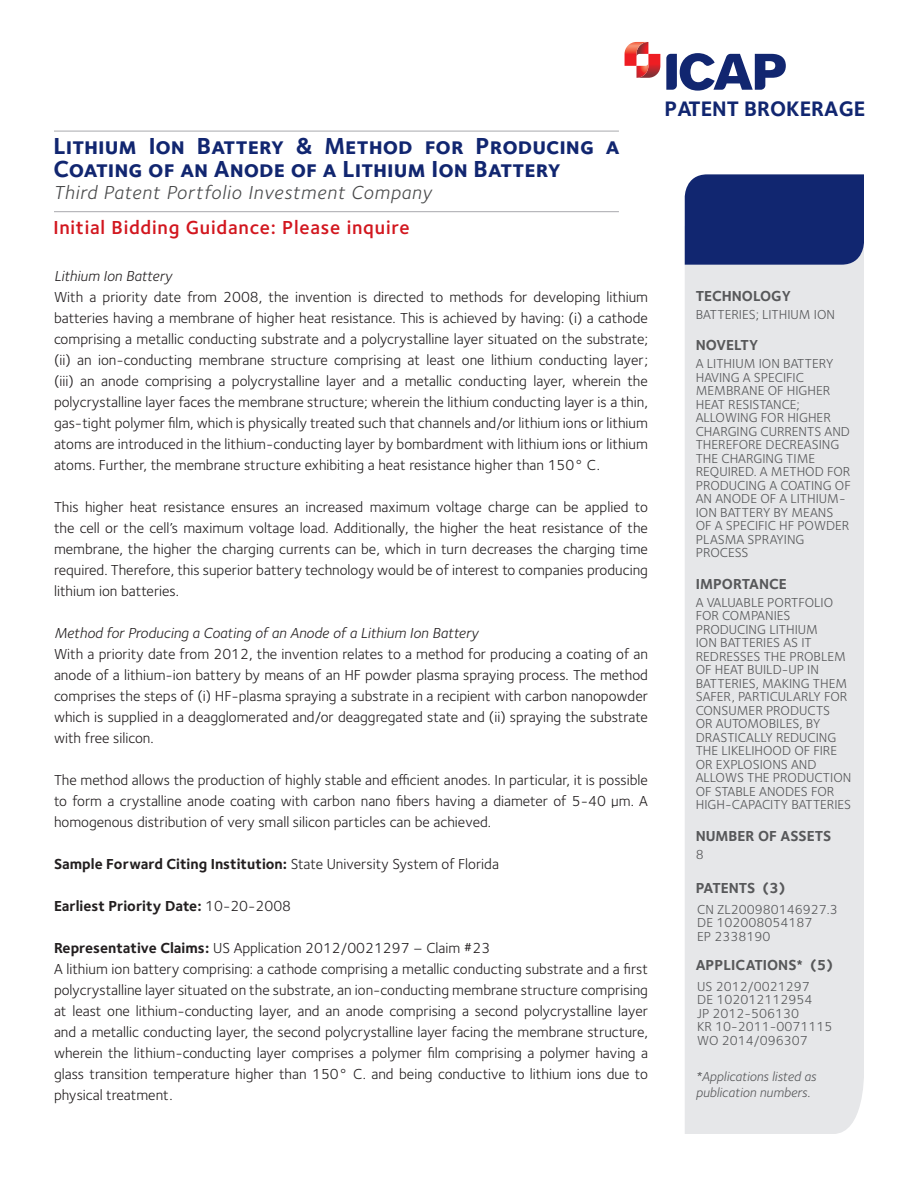
<style>
.page{position:relative;width:918px;height:1188px;background:#fff}
.page>*{position:absolute;margin:0;border:0;box-sizing:border-box;transform-origin:0 0}
.t1{font:700 24px/22.5px "Foundry Sterling";color:#112670}
.t2{font:700 21.75px "Foundry Sterling";color:#112670}
.t3{font:italic 19.5px "Foundry Sterling";letter-spacing:.04em;color:#494a4b}
.t4{font:600 19.5px "Foundry Sterling";letter-spacing:.04em;color:#d2161e}
.t5{font:15px/21px "Foundry Sterling";color:#231f20;text-align:justify}
.t6{font:700 15px "Foundry Sterling";color:#231f20}
.t7{font:italic 15px "Foundry Sterling";color:#231f20}
.Asset_Header{font:700 15px "Foundry Sterling";color:#57585a}
.Asset_text{font:700 15px "Foundry Sterling";color:#57585a}
.Asset_text-2{font:13.5px/13.5px "Foundry Sterling";color:#57585a}
.Asset_text-3{font:italic 13.5px "Foundry Sterling";color:#57585a}
.s1{font-weight:400}
.s2{font-weight:700}
</style>
<div class="page">
<div style="left:684px;top:225px;width:180px;height:909px;background:#e6e7e9"></div>
<div style="left:685px;top:174px;width:179px;height:91px;background:#112670"></div>
<hr style="left:54px;top:211px;width:565px;height:1px;background:#a8a9ad">
<hr style="left:54px;top:131px;width:565px;height:1px;background:#a8a9ad">
<svg style="left:625px;top:42px;width:35px;height:36px"></svg>
<svg style="left:666px;top:53px;width:120px;height:38px"></svg>
<p class="t1" style="left:53px;top:136px;width:568px">Lithium Ion Battery &amp; Method for Producing a<br>Coating of an Anode of a Lithium Ion Battery</p>
<p class="t3" style="left:53px;top:182px;width:380px">Third Patent Portfolio Investment Company</p>
<p class="t4" style="left:53px;top:216px;width:358px">Initial Bidding Guidance: Please inquire</p>
<p class="t7" style="left:54px;top:267px;width:120px">Lithium Ion Battery</p>
<p class="t5" style="left:54px;top:286px;width:596px">With a priority date from 2008, the invention is directed to methods for developing lithium batteries having a membrane of higher heat resistance. This is achieved by having: (i) a cathode comprising a metallic conducting substrate and a polycrystalline layer situated on the substrate; (ii) an ion-conducting membrane structure comprising at least one lithium conducting layer; (iii) an anode comprising a polycrystalline layer and a metallic conducting layer, wherein the polycrystalline layer faces the membrane structure; wherein the lithium conducting layer is a thin, gas-tight polymer film, which is physically treated such that channels and/or lithium ions or lithium atoms are introduced in the lithium-conducting layer by bombardment with lithium ions or lithium atoms. Further, the membrane structure exhibiting a heat resistance higher than 150° C.</p>
<p class="t5" style="left:54px;top:496px;width:596px">This higher heat resistance ensures an increased maximum voltage charge can be applied to the cell or the cell’s maximum voltage load. Additionally, the higher the heat resistance of the membrane, the higher the charging currents can be, which in turn decreases the charging time required. Therefore, this superior battery technology would be of interest to companies producing lithium ion batteries.</p>
<p class="t7" style="left:54px;top:624px;width:426px">Method for Producing a Coating of an Anode of a Lithium Ion Battery</p>
<p class="t5" style="left:54px;top:643px;width:596px">With a priority date from 2012, the invention relates to a method for producing a coating of an anode of a lithium-ion battery by means of an HF powder plasma spraying process. The method comprises the steps of (i) HF-plasma spraying a substrate in a recipient with carbon nanopowder which is supplied in a deagglomerated and/or deaggregated state and (ii) spraying the substrate with free silicon.</p>
<p class="t5" style="left:54px;top:769px;width:596px">The method allows the production of highly stable and efficient anodes. In particular, it is possible to form a crystalline anode coating with carbon nano fibers having a diameter of 5-40 µm. A homogenous distribution of very small silicon particles can be achieved.</p>
<p class="t6" style="left:54px;top:855px;width:447px">Sample Forward Citing Institution: <span class="s1">State University System of Florida</span></p>
<p class="t6" style="left:54px;top:897px;width:239px">Earliest Priority Date: <span class="s1">10-20-2008</span></p>
<p class="t5" style="left:54px;top:937px;width:438px"><span class="s2">Representative Claims:</span> US Application 2012/0021297 – Claim #23</p>
<p class="t5" style="left:54px;top:958px;width:596px">A lithium ion battery comprising: a cathode comprising a metallic conducting substrate and a first polycrystalline layer situated on the substrate, an ion-conducting membrane structure comprising at least one lithium-conducting layer, and an anode comprising a second polycrystalline layer and a metallic conducting layer, the second polycrystalline layer facing the membrane structure, wherein the lithium-conducting layer comprises a polymer film comprising a polymer having a glass transition temperature higher than 150° C. and being conductive to lithium ions due to physical treatment.</p>
<h2 class="t2" style="left:665px;top:95px;width:202px">PATENT BROKERAGE</h2>
<p class="Asset_Header" style="left:696px;top:287px;width:97px">TECHNOLOGY</p>
<p class="Asset_text-2" style="left:696px;top:308px;width:141px">BATTERIES; LITHIUM ION</p>
<p class="Asset_Header" style="left:696px;top:336px;width:64px">NOVELTY</p>
<p class="Asset_text-2" style="left:696px;top:357px;width:157px">A LITHIUM ION BATTERY<br>HAVING A SPECIFIC<br>MEMBRANE OF HIGHER<br>HEAT RESISTANCE;<br>ALLOWING FOR HIGHER<br>CHARGING CURRENTS AND<br>THEREFORE DECREASING<br>THE CHARGING TIME<br>REQUIRED. A METHOD FOR<br>PRODUCING A COATING OF<br>AN ANODE OF A LITHIUM-<br>ION BATTERY BY MEANS<br>OF A SPECIFIC HF POWDER<br>PLASMA SPRAYING<br>PROCESS</p>
<p class="Asset_Header" style="left:696px;top:575px;width:93px">IMPORTANCE</p>
<p class="Asset_text-2" style="left:696px;top:596px;width:157px">A VALUABLE PORTFOLIO<br>FOR COMPANIES<br>PRODUCING LITHIUM<br>ION BATTERIES AS IT<br>REDRESSES THE PROBLEM<br>OF HEAT BUILD-UP IN<br>BATTERIES, MAKING THEM<br>SAFER, PARTICULARLY FOR<br>CONSUMER PRODUCTS<br>OR AUTOMOBILES, BY<br>DRASTICALLY REDUCING<br>THE LIKELIHOOD OF FIRE<br>OR EXPLOSIONS AND<br>ALLOWS THE PRODUCTION<br>OF STABLE ANODES FOR<br>HIGH-CAPACITY BATTERIES</p>
<p class="Asset_Header" style="left:696px;top:827px;width:137px">NUMBER OF ASSETS</p>
<p class="Asset_text-2" style="left:696px;top:848px;width:10px">8</p>
<p class="Asset_text" style="left:696px;top:879px;width:91px">PATENTS (3)</p>
<p class="Asset_text-2" style="left:697px;top:902px;width:142px">CN ZL200980146927.3</p>
<p class="Asset_text-2" style="left:697px;top:916px;width:117px">DE 102008054187</p>
<p class="Asset_text-2" style="left:697px;top:929px;width:75px">EP 2338190</p>
<p class="Asset_text" style="left:696px;top:956px;width:139px">APPLICATIONS* (5)</p>
<p class="Asset_text-2" style="left:697px;top:980px;width:114px">US 2012/0021297</p>
<p class="Asset_text-2" style="left:697px;top:993px;width:117px">DE 102012112954</p>
<p class="Asset_text-2" style="left:697px;top:1007px;width:104px">JP 2012-506130</p>
<p class="Asset_text-2" style="left:697px;top:1020px;width:137px">KR 10-2011-0071115</p>
<p class="Asset_text-2" style="left:697px;top:1034px;width:112px">WO 2014/096307</p>
<p class="Asset_text-3" style="left:696px;top:1069px;width:122px">*Applications listed as</p>
<p class="Asset_text-3" style="left:696px;top:1085px;width:116px">publication numbers.</p>
</div>
